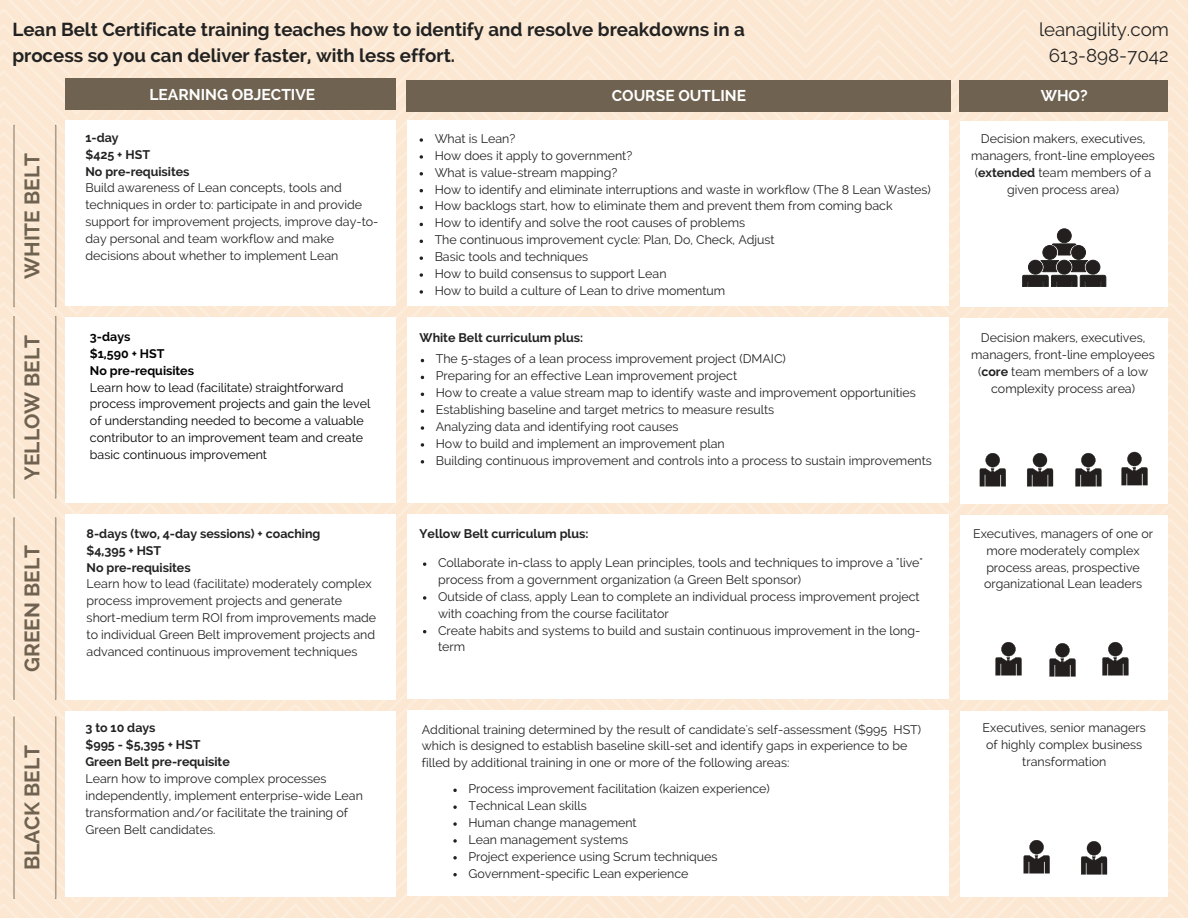
<style>
.page{position:relative;width:1188px;height:918px;background:#fff}
.page>*{position:absolute;margin:0;border:0;box-sizing:border-box;transform-origin:0 0}
.t1{font:700 20.85px "Raleway";color:#6f6250}
.t2{font:700 18.75px/25.8px "Raleway";color:#222}
.t3{font:18.75px/25.8px "Raleway";color:#222;text-align:center}
.t4{font:700 15.6px "Raleway";color:#fff}
.t5{font:12.45px/16.8px "Raleway";color:#222}
.t6{font:12.45px/16.8px "Raleway";color:#000}
.t7{font:700 12.45px/16.8px "Raleway";color:#222}
.t8{font:700 12.45px/16.8px "Raleway";color:#000}
.s1{font-weight:700}
</style>
<div class="page">
<img style="left:0;top:0;width:1188px;height:918px">
<div style="left:407px;top:120px;width:541px;height:186px;background:#fff"></div>
<div style="left:407px;top:317px;width:541px;height:186px;background:#fff"></div>
<div style="left:407px;top:514px;width:541px;height:185px;background:#fff"></div>
<div style="left:407px;top:710px;width:541px;height:186px;background:#fff"></div>
<div style="left:961px;top:122px;width:207px;height:185px;background:#fff"></div>
<div style="left:961px;top:318px;width:207px;height:186px;background:#fff"></div>
<div style="left:961px;top:515px;width:207px;height:185px;background:#fff"></div>
<div style="left:961px;top:711px;width:207px;height:186px;background:#fff"></div>
<div style="left:65px;top:120px;width:331px;height:186px;background:#fff"></div>
<div style="left:65px;top:317px;width:331px;height:186px;background:#fff"></div>
<div style="left:65px;top:514px;width:331px;height:186px;background:#fff"></div>
<div style="left:65px;top:711px;width:331px;height:186px;background:#fff"></div>
<svg style="left:13px;top:125px;width:2px;height:182px"></svg>
<svg style="left:55px;top:125px;width:1px;height:182px"></svg>
<svg style="left:420px;top:138px;width:3px;height:4px"></svg>
<svg style="left:420px;top:155px;width:3px;height:4px"></svg>
<svg style="left:420px;top:172px;width:3px;height:4px"></svg>
<svg style="left:420px;top:256px;width:3px;height:4px"></svg>
<svg style="left:420px;top:273px;width:3px;height:4px"></svg>
<svg style="left:420px;top:290px;width:3px;height:4px"></svg>
<svg style="left:13px;top:316px;width:2px;height:182px"></svg>
<svg style="left:55px;top:316px;width:1px;height:182px"></svg>
<svg style="left:13px;top:518px;width:2px;height:182px"></svg>
<svg style="left:55px;top:518px;width:1px;height:182px"></svg>
<svg style="left:13px;top:717px;width:2px;height:182px"></svg>
<svg style="left:55px;top:717px;width:1px;height:182px"></svg>
<svg style="left:423px;top:562px;width:3px;height:4px"></svg>
<svg style="left:423px;top:596px;width:3px;height:4px"></svg>
<svg style="left:453px;top:789px;width:4px;height:3px"></svg>
<svg style="left:453px;top:806px;width:4px;height:3px"></svg>
<svg style="left:453px;top:822px;width:4px;height:4px"></svg>
<svg style="left:453px;top:839px;width:4px;height:4px"></svg>
<svg style="left:453px;top:856px;width:4px;height:4px"></svg>
<svg style="left:453px;top:873px;width:4px;height:3px"></svg>
<svg style="left:421px;top:426px;width:3px;height:4px"></svg>
<svg style="left:421px;top:443px;width:3px;height:4px"></svg>
<svg style="left:421px;top:460px;width:3px;height:4px"></svg>
<div style="left:960px;top:80px;width:208px;height:31px;background:#6f6250"></div>
<div style="left:65px;top:79px;width:331px;height:31px;background:#6f6250"></div>
<div style="left:406px;top:80px;width:544px;height:31px;background:#6f6250"></div>
<svg style="left:1022px;top:228px;width:84px;height:59px"></svg>
<svg style="left:1024px;top:840px;width:26px;height:33px"></svg>
<svg style="left:1081px;top:841px;width:26px;height:34px"></svg>
<svg style="left:995px;top:642px;width:27px;height:33px"></svg>
<svg style="left:1049px;top:643px;width:27px;height:34px"></svg>
<svg style="left:1102px;top:642px;width:27px;height:33px"></svg>
<svg style="left:980px;top:453px;width:26px;height:33px"></svg>
<svg style="left:1027px;top:453px;width:26px;height:33px"></svg>
<svg style="left:1075px;top:453px;width:27px;height:33px"></svg>
<svg style="left:1121px;top:452px;width:27px;height:33px"></svg>
<h2 class="t2" style="left:12px;top:16px;width:734px">Lean Belt Certificate training teaches how to identify and resolve breakdowns in a process so you can deliver faster, with less effort.</h2>
<h2 class="t3" style="left:1039px;top:16px;width:131px">leanagility.com<br>613-898-7042</h2>
<p class="t4" style="left:149px;top:85px;width:167px">LEARNING OBJECTIVE</p>
<p class="t4" style="left:612px;top:87px;width:136px">COURSE OUTLINE</p>
<p class="t4" style="left:1041px;top:87px;width:49px">WHO?</p>
<h1 class="t1" style="left:20px;top:279px;width:128px;rotate:-90deg">WHITE BELT</h1>
<p class="t7" style="left:85px;top:129px;width:106px">1-day<br>$425 + HST<br>No pre-requisites</p>
<p class="t5" style="left:85px;top:180px;width:294px">Build awareness of Lean concepts, tools and techniques in order to: participate in and provide support for improvement projects, improve day-to&shy;day personal and team workflow and make decisions about whether to implement Lean</p>
<h1 class="t1" style="left:20px;top:480px;width:147px;rotate:-90deg">YELLOW BELT</h1>
<p class="t8" style="left:90px;top:328px;width:106px">3-days<br>$1,590 + HST<br>No pre-requisites</p>
<p class="t6" style="left:90px;top:379px;width:282px">Learn how to lead (facilitate) straightforward process improvement projects and gain the level of understanding needed to become a valuable contributor to an improvement team and create basic continuous improvement</p>
<h1 class="t1" style="left:20px;top:672px;width:128px;rotate:-90deg">GREEN BELT</h1>
<h1 class="t1" style="left:20px;top:870px;width:127px;rotate:-90deg">BLACK BELT</h1>
<p class="t7" style="left:87px;top:525px;width:235px">8-days (two, 4-day sessions) + coaching $4,395 + HST<br>No pre-requisites</p>
<p class="t5" style="left:87px;top:576px;width:291px">Learn how to lead (facilitate) moderately complex process improvement projects and generate short-medium term ROI from improvements made to individual Green Belt improvement projects and advanced continuous improvement techniques</p>
<p class="t7" style="left:85px;top:720px;width:146px">3 to 10 days<br>$995 - $5,395 + HST<br>Green Belt pre-requisite</p>
<p class="t5" style="left:85px;top:770px;width:279px">Learn how to improve complex processes independently, implement enterprise-wide Lean transformation and/or facilitate the training of Green Belt candidates.</p>
<p class="t5" style="left:435px;top:130px;width:498px">What is Lean?<br>How does it apply to government?<br>What is value-stream mapping?<br>How to identify and eliminate interruptions and waste in workflow (The 8 Lean Wastes)<br>How backlogs start, how to eliminate them and prevent them from coming back<br>How to identify and solve the root causes of problems<br>The continuous improvement cycle: Plan, Do, Check, Adjust<br>Basic tools and techniques<br>How to build consensus to support Lean<br>How to build a culture of Lean to drive momentum</p>
<p class="t5" style="left:971px;top:130px;width:185px;text-align:center">Decision makers, executives, managers, front-line employees (<span class="s1">extended</span> team members of a given process area)</p>
<p class="t7" style="left:420px;top:329px;width:165px">White Belt curriculum plus:</p>
<p class="t5" style="left:971px;top:329px;width:185px;text-align:center">Decision makers, executives, managers, front-line employees (<span class="s1">core</span> team members of a low complexity process area)</p>
<p class="t5" style="left:436px;top:351px;width:498px">The 5-stages of a lean process improvement project (DMAIC)<br>Preparing for an effective Lean improvement project<br>How to create a value stream map to identify waste and improvement opportunities Establishing baseline and target metrics to measure results<br>Analyzing data and identifying root causes<br>How to build and implement an improvement plan<br>Building continuous improvement and controls into a process to sustain improvements</p>
<p class="t7" style="left:420px;top:525px;width:170px">Yellow Belt curriculum plus:</p>
<p class="t5" style="left:973px;top:525px;width:181px;text-align:center">Executives, managers of one or more moderately complex process areas, prospective organizational Lean leaders</p>
<p class="t5" style="left:438px;top:554px;width:487px">Collaborate in-class to apply Lean principles, tools and techniques to improve a "live" process from a government organization (a Green Belt sponsor)<br>Outside of class, apply Lean to complete an individual process improvement project with coaching from the course facilitator<br>Create habits and systems to build and sustain continuous improvement in the long&shy;term</p>
<p class="t5" style="left:422px;top:721px;width:501px">Additional training determined by the result of candidate's self-assessment ($995 HST) which is designed to establish baseline skill-set and identify gaps in experience to be filled by additional training in one or more of the following areas:</p>
<p class="t5" style="left:983px;top:720px;width:165px;text-align:center">Executives, senior managers of highly complex business transformation</p>
<p class="t5" style="left:468px;top:780px;width:303px">Process improvement facilitation (kaizen experience)<br>Technical Lean skills<br>Human change management<br>Lean management systems<br>Project experience using Scrum techniques Government-specific Lean experience</p>
</div>
